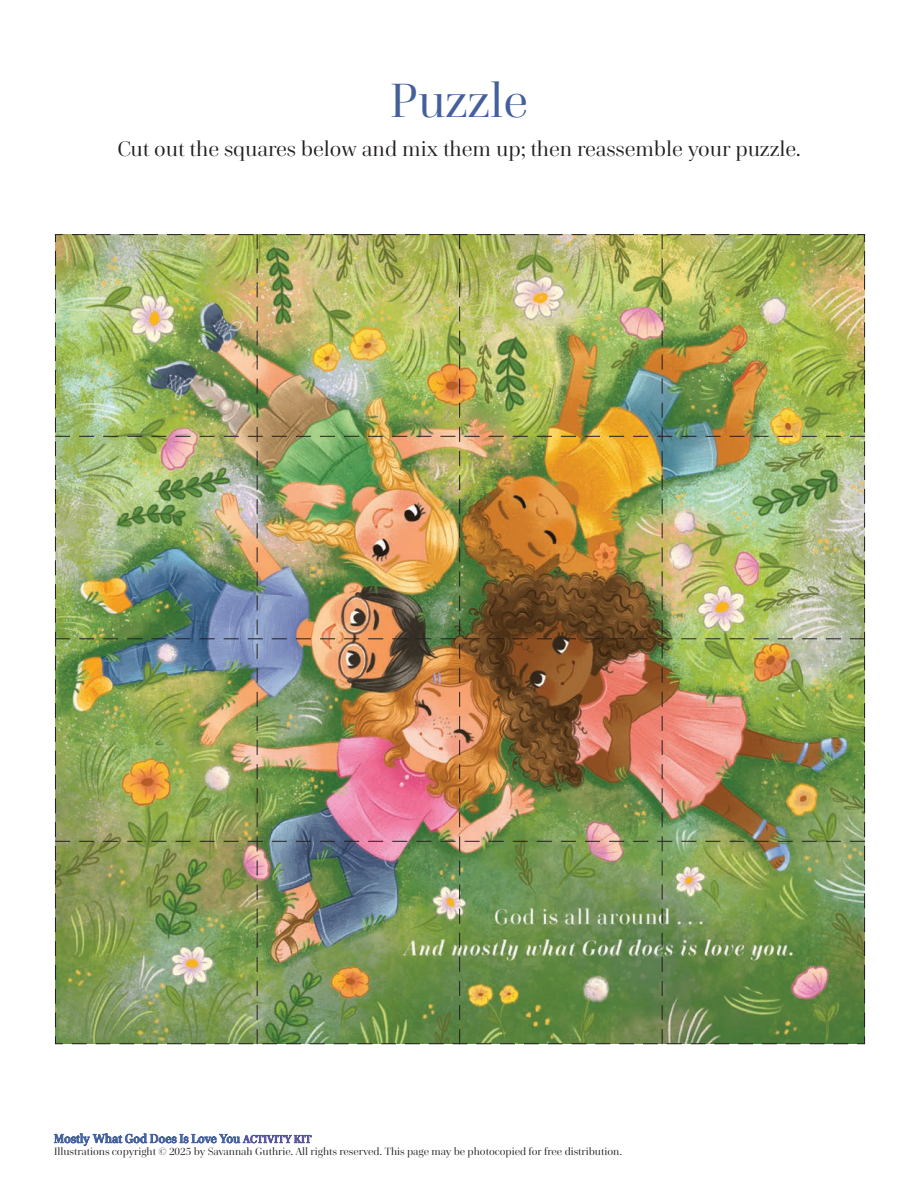
<style>
.page{position:relative;width:918px;height:1188px;background:#fff}
.page>*{position:absolute;margin:0;border:0;box-sizing:border-box;transform-origin:0 0}
.t1{font:48px "Cardillac";color:#43609c}
.t2{font:21px "Cardillac";color:#231f20}
.t3{font:500 12px "Cardillac";letter-spacing:-.005em;color:#43609c}
.t4{font:10.5px "Cardillac";color:#231f20}
.s1{font-size:10.5px;color:#6e469c}
</style>
<div class="page">
<svg style="left:54px;top:1134px;width:257px;height:12px"></svg>
<img style="left:55px;top:234px;width:810px;height:810px">
<h1 class="t1" style="left:390px;top:70px;width:139px">Puzzle</h1>
<h2 class="t2" style="left:117px;top:135px;width:685px">Cut out the squares below and mix them up; then reassemble your puzzle.</h2>
<p class="t3" style="left:54px;top:1131px;width:259px">Mostly What God Does Is Love You <span class="s1">ACTIVITY KIT</span></p>
<p class="t4" style="left:54px;top:1144px;width:570px">Illustrations copyright © 2025 by Savannah Guthrie. All rights reserved. This page may be photocopied for free distribution.</p>
</div>
